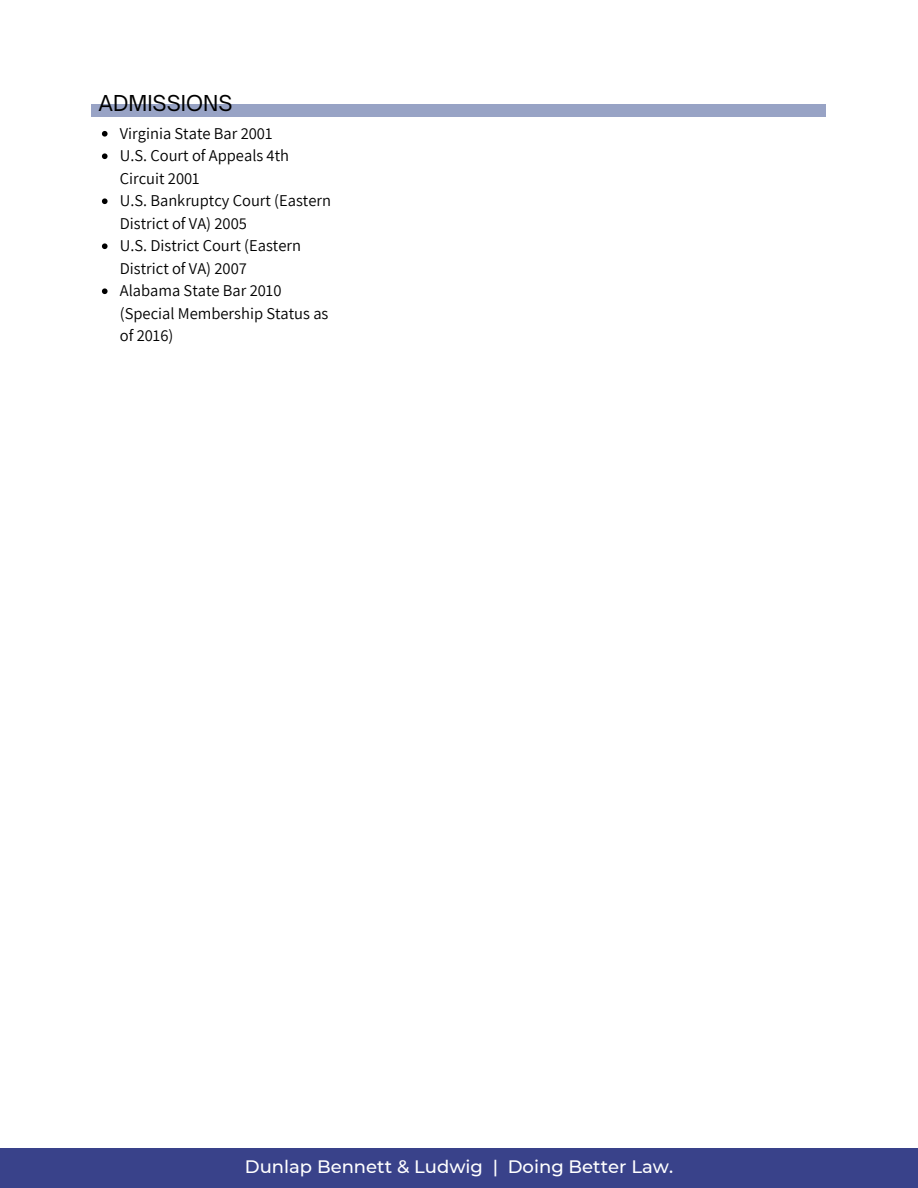
<style>
.page{position:relative;width:918px;height:1188px;background:#fff}
.page>*{position:absolute;margin:0;border:0;box-sizing:border-box;transform-origin:0 0}
.t1{font:21px "Open Sauce One";color:#000}
.t2{font:500 18px "Montserrat";color:#fff}
.t3{font:16.5px/22.5px "Assistant";color:#000}
</style>
<div class="page">
<div style="left:92px;top:104px;width:734px;height:13px;background:#98a3c5"></div>
<svg style="left:102px;top:131px;width:6px;height:6px"></svg>
<svg style="left:102px;top:153px;width:6px;height:6px"></svg>
<svg style="left:102px;top:198px;width:6px;height:6px"></svg>
<svg style="left:102px;top:243px;width:6px;height:6px"></svg>
<svg style="left:102px;top:288px;width:6px;height:6px"></svg>
<div style="left:0;top:1148px;width:918px;height:40px;background:#39428a"></div>
<p class="t1" style="left:99px;top:90px;width:135px">ADMISSIONS</p>
<p class="t3" style="left:120px;top:121px;width:213px">Virginia State Bar 2001<br>U.S. Court of Appeals 4th<br>Circuit 2001<br>U.S. Bankruptcy Court (Eastern<br>District of VA) 2005<br>U.S. District Court (Eastern<br>District of VA) 2007<br>Alabama State Bar 2010 (Special Membership Status as of 2016)</p>
<p class="t2" style="left:245px;top:1154px;width:430px">Dunlap Bennett &amp; Ludwig | Doing Better Law.</p>
</div>
